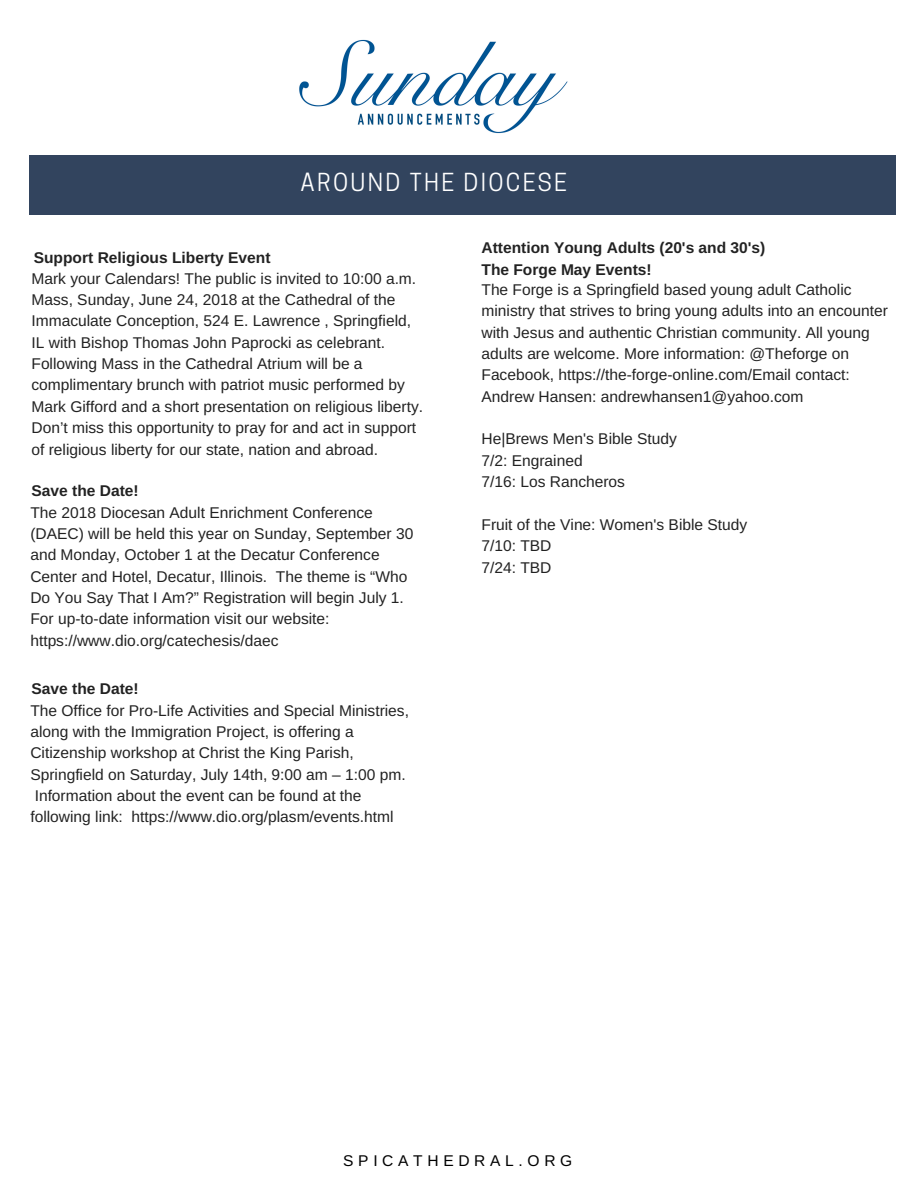
<style>
.page{position:relative;width:918px;height:1188px;background:#fff}
.page>*{position:absolute;margin:0;border:0;box-sizing:border-box;transform-origin:0 0}
.t1{font:23.4px "Cooper Hewitt";letter-spacing:.1em;color:#fff}
.t2{font:15.6px/21.3px "Arimo";color:#222}
.t3{font:700 15.6px/21.3px "Arimo";color:#222}
.t4{font:15.6px "Arimo";letter-spacing:.3em;color:#000}
</style>
<div class="page">
<div style="left:29px;top:155px;width:866px;height:60px;background:#32445e"></div>
<img style="left:299px;top:39px;width:269px;height:95px">
<h1 class="t1" style="left:301px;top:174px;width:268px">AROUND THE DIOCESE</h1>
<p class="t3" style="left:34px;top:247px;width:238px">Support Religious Liberty Event</p>
<p class="t2" style="left:32px;top:267px;width:393px">Mark your Calendars! The public is invited to 10:00 a.m.<br>Mass, Sunday, June 24, 2018 at the Cathedral of the Immaculate Conception, 524 E. Lawrence , Springfield, IL with Bishop Thomas John Paprocki as celebrant.<br>Following Mass in the Cathedral Atrium will be a complimentary brunch with patriot music performed by Mark Gifford and a short presentation on religious liberty.<br>Don’t miss this opportunity to pray for and act in support of religious liberty for our state, nation and abroad.</p>
<p class="t3" style="left:32px;top:480px;width:109px">Save the Date!</p>
<p class="t2" style="left:30px;top:501px;width:385px">The 2018 Diocesan Adult Enrichment Conference (DAEC) will be held this year on Sunday, September 30 and Monday, October 1 at the Decatur Conference Center and Hotel, Decatur, Illinois. The theme is “Who Do You Say That I Am?” Registration will begin July 1.<br>For up-to-date information visit our website: https://www.dio.org/catechesis/daec</p>
<p class="t3" style="left:32px;top:678px;width:109px">Save the Date!</p>
<p class="t2" style="left:30px;top:699px;width:380px">The Office for Pro-Life Activities and Special Ministries, along with the Immigration Project, is offering a Citizenship workshop at Christ the King Parish, Springfield on Saturday, July 14th, 9:00 am – 1:00 pm.<br>Information about the event can be found at the following link: https://www.dio.org/plasm/events.html</p>
<p class="t3" style="left:482px;top:237px;width:285px">Attention Young Adults (20's and 30's)<br>The Forge May Events!</p>
<p class="t2" style="left:482px;top:279px;width:408px">The Forge is a Springfield based young adult Catholic ministry that strives to bring young adults into an encounter with Jesus and authentic Christian community. All young adults are welcome. More information: @Theforge on Facebook, https://the-forge-online.com/Email contact:<br>Andrew Hansen: andrewhansen1@yahoo.com</p>
<p class="t2" style="left:482px;top:428px;width:197px">He|Brews Men's Bible Study<br>7/2: Engrained<br>7/16: Los Rancheros</p>
<p class="t2" style="left:482px;top:514px;width:267px">Fruit of the Vine: Women's Bible Study<br>7/10: TBD<br>7/24: TBD</p>
<p class="t4" style="left:343px;top:1151px;width:231px">SPICATHEDRAL.ORG</p>
</div>
